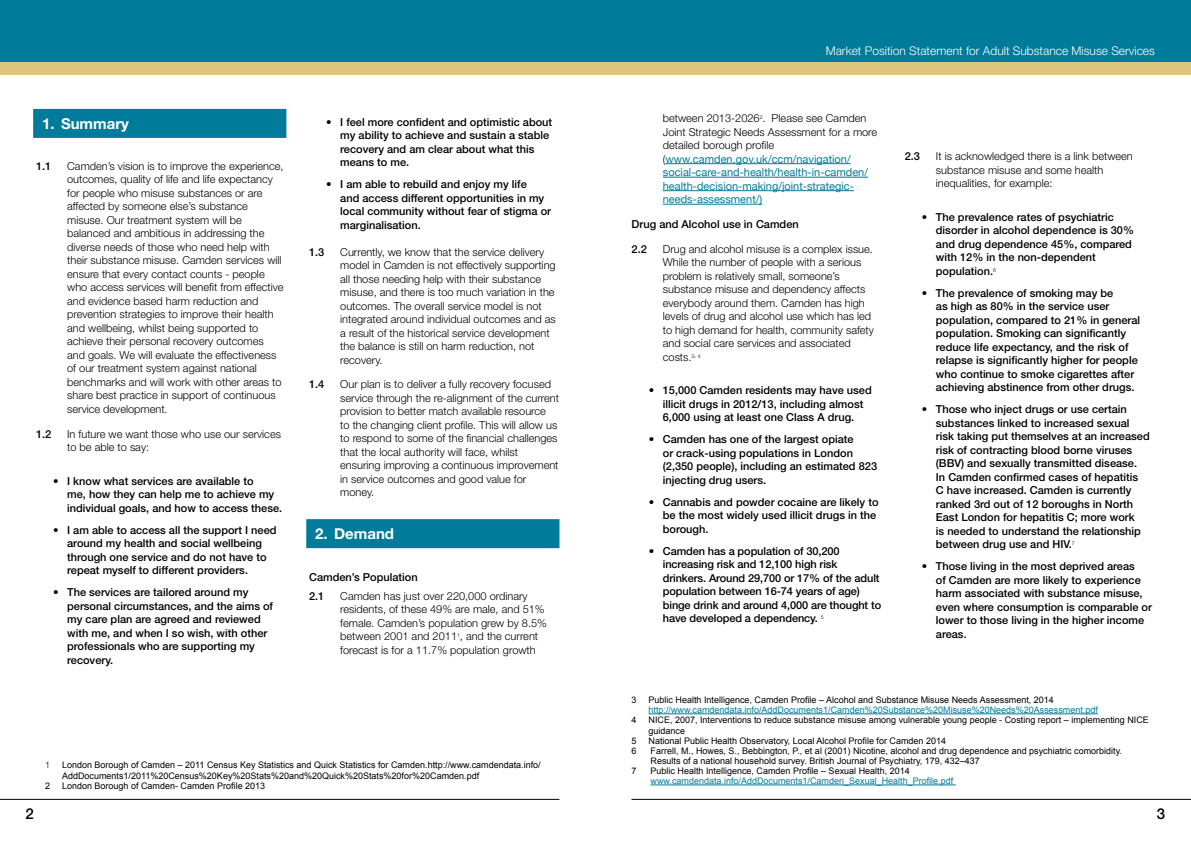
<style>
.page{position:relative;width:1191px;height:842px;background:#fff}
.page>*{position:absolute;margin:0;border:0;box-sizing:border-box;transform-origin:0 0}
.t1{font:700 15px "Helvetica Neue";color:#fff}
.t2{font:500 15px "Helvetica Neue";color:#000}
.t3{font:300 12px "Helvetica Neue";color:#fff}
.t4{font:500 11px/13.5px "Helvetica Neue";color:#000}
.t5{font:300 11px/13.5px "Helvetica Neue";color:#000}
.t6{font:11px/13.5px "Helvetica Neue";color:#007b99}
.t7{font:9px/10.4px "Arial";color:#000}
.t8{font:9px "Arial";color:#007b99}
.t9{font:300 9px "Helvetica Neue";color:#000}
.s1{font-weight:300;color:#000}
</style>
<div class="page">
<div style="left:0;top:0;width:1191px;height:75px;background:#dec77d"></div>
<div style="left:0;top:0;width:1191px;height:62px;background:#007b99"></div>
<hr style="left:631px;top:799px;width:560px;height:1px;background:#000">
<hr style="left:0;top:799px;width:559px;height:1px;background:#000">
<div style="left:33px;top:109px;width:253px;height:29px;background:#007b99"></div>
<div style="left:306px;top:519px;width:253px;height:29px;background:#007b99"></div>
<hr style="left:665px;top:163px;width:185px;height:1px;background:#007b99">
<hr style="left:663px;top:177px;width:205px;height:1px;background:#007b99">
<hr style="left:663px;top:190px;width:191px;height:1px;background:#007b99">
<hr style="left:663px;top:204px;width:99px;height:1px;background:#007b99">
<hr style="left:648px;top:713px;width:450px;height:1px;background:#007b99">
<hr style="left:650px;top:784px;width:305px;height:1px;background:#007b99">
<h1 class="t1" style="left:42px;top:114px;width:89px">1. Summary</h1>
<p class="t4" style="left:36px;top:159px;width:17px">1.1</p>
<p class="t5" style="left:67px;top:159px;width:218px">Camden’s vision is to improve the experience, outcomes, quality of life and life expectancy for people who misuse substances or are affected by someone else’s substance misuse. Our treatment system will be balanced and ambitious in addressing the diverse needs of those who need help with their substance misuse. Camden services will ensure that every contact counts - people who access services will benefit from effective and evidence based harm reduction and prevention strategies to improve their health and wellbeing, whilst being supported to achieve their personal recovery outcomes and goals. We will evaluate the effectiveness of our treatment system against national benchmarks and will work with other areas to share best practice in support of continuous service development.</p>
<p class="t4" style="left:36px;top:427px;width:17px">1.2</p>
<p class="t5" style="left:67px;top:427px;width:215px">In future we want those who use our services to be able to say:</p>
<p class="t4" style="left:67px;top:474px;width:217px;text-indent:-14px">• I know what services are available to<br>me, how they can help me to achieve my individual goals, and how to access these.</p>
<p class="t4" style="left:67px;top:523px;width:211px;text-indent:-14px">• I am able to access all the support I need around my health and social wellbeing through one service and do not have to repeat myself to different providers.</p>
<p class="t4" style="left:67px;top:585px;width:207px;text-indent:-14px">• The services are tailored around my personal circumstances, and the aims of my care plan are agreed and reviewed with me, and when I so wish, with other professionals who are supporting my recovery.</p>
<p class="t4" style="left:340px;top:115px;width:213px;text-indent:-14px">• I feel more confident and optimistic about my ability to achieve and sustain a stable recovery and am clear about what this means to me.</p>
<p class="t4" style="left:340px;top:177px;width:212px;text-indent:-14px">• I am able to rebuild and enjoy my life<br>and access different opportunities in my local community without fear of stigma or marginalisation.</p>
<p class="t4" style="left:309px;top:245px;width:17px">1.3</p>
<p class="t5" style="left:340px;top:245px;width:217px">Currently, we know that the service delivery model in Camden is not effectively supporting all those needing help with their substance misuse, and there is too much variation in the outcomes. The overall service model is not integrated around individual outcomes and as a result of the historical service development the balance is still on harm reduction, not recovery.</p>
<p class="t4" style="left:309px;top:378px;width:17px">1.4</p>
<p class="t5" style="left:340px;top:377px;width:220px">Our plan is to deliver a fully recovery focused service through the re-alignment of the current provision to better match available resource<br>to the changing client profile. This will allow us to respond to some of the financial challenges that the local authority will face, whilst ensuring improving a continuous improvement in service outcomes and good value for money.</p>
<h1 class="t1" style="left:315px;top:524px;width:80px">2. Demand</h1>
<p class="t4" style="left:309px;top:567px;width:110px;line-height:19.2px">Camden’s Population<br>2.1</p>
<p class="t5" style="left:340px;top:589px;width:208px">Camden has just over 220,000 ordinary residents, of these 49% are male, and 51% female. Camden’s population grew by 8.5% between 2001 and 2011<sup>1</sup>, and the current forecast is for a 11.7% population growth</p>
<p class="t9" style="left:45px;top:760px;width:7px">1</p>
<p class="t7" style="left:62px;top:760px;width:480px">London Borough of Camden – 2011 Census Key Statistics and Quick Statistics for Camden.http://www.camdendata.info/<br>AddDocuments1/2011%20Census%20Key%20Stats%20and%20Quick%20Stats%20for%20Camden.pdf</p>
<p class="t7" style="left:45px;top:781px;width:7px">2</p>
<p class="t7" style="left:62px;top:781px;width:205px">London Borough of Camden- Camden Profile 2013</p>
<p class="t3" style="left:825px;top:43px;width:331px">Market Position Statement for Adult Substance Misuse Services</p>
<p class="t6" style="left:663px;top:112px;width:216px"><span class="s1">between 2013-2026</span><sup>2</sup><span class="s1">. Please see Camden Joint Strategic Needs Assessment for a more detailed borough profile (</span>www.camden.gov.uk/ccm/navigation/ social-care-and-health/health-in-camden/ health-decision-making/joint-strategic&shy;needs-assessment/)</p>
<p class="t4" style="left:631px;top:217px;width:169px">Drug and Alcohol use in Camden</p>
<p class="t4" style="left:631px;top:242px;width:17px">2.2</p>
<p class="t5" style="left:663px;top:242px;width:213px">Drug and alcohol misuse is a complex issue.<br>While the number of people with a serious problem is relatively small, someone’s substance misuse and dependency affects everybody around them. Camden has high levels of drug and alcohol use which has led to high demand for health, community safety and social care services and associated costs.<sup>3</sup><sup>,</sup> <sup>4</sup></p>
<p class="t4" style="left:649px;top:383px;width:224px;text-align:center">• 15,000 Camden residents may have used illicit drugs in 2012/13, including almost<br>6,000 using at least one Class A drug.</p>
<p class="t4" style="left:663px;top:432px;width:216px;text-indent:-14px">• Camden has one of the largest opiate<br>or crack-using populations in London (2,350 people), including an estimated 823 injecting drug users.</p>
<p class="t4" style="left:663px;top:495px;width:217px;text-indent:-14px">• Cannabis and powder cocaine are likely to be the most widely used illicit drugs in the borough.</p>
<p class="t4" style="left:663px;top:544px;width:220px;text-indent:-14px">• Camden has a population of 30,200 increasing risk and 12,100 high risk drinkers. Around 29,700 or 17% of the adult population between 16-74 years of age) binge drink and around 4,000 are thought to have developed a dependency. <sup>5</sup></p>
<p class="t4" style="left:904px;top:150px;width:17px">2.3</p>
<p class="t5" style="left:936px;top:149px;width:198px">It is acknowledged there is a link between substance misuse and some health inequalities, for example:</p>
<p class="t4" style="left:936px;top:210px;width:200px;text-indent:-14px">• The prevalence rates of psychiatric disorder in alcohol dependence is 30% and drug dependence 45%, compared with 12% in the non-dependent population.<sup>6</sup></p>
<p class="t4" style="left:936px;top:286px;width:206px;text-indent:-14px">• The prevalence of smoking may be<br>as high as 80% in the service user population, compared to 21% in general population. Smoking can significantly reduce life expectancy, and the risk of relapse is significantly higher for people who continue to smoke cigarettes after achieving abstinence from other drugs.</p>
<p class="t4" style="left:936px;top:402px;width:215px;text-indent:-14px">• Those who inject drugs or use certain substances linked to increased sexual risk taking put themselves at an increased risk of contracting blood borne viruses (BBV) and sexually transmitted disease.<br>In Camden confirmed cases of hepatitis<br>C have increased. Camden is currently ranked 3rd out of 12 boroughs in North East London for hepatitis C; more work<br>is needed to understand the relationship between drug use and HIV.<sup>7</sup></p>
<p class="t4" style="left:936px;top:559px;width:218px;text-indent:-14px">• Those living in the most deprived areas<br>of Camden are more likely to experience harm associated with substance misuse, even where consumption is comparable or lower to those living in the higher income areas.</p>
<p class="t7" style="left:631px;top:694px;width:7px">3</p>
<p class="t7" style="left:648px;top:694px;width:407px">Public Health Intelligence, Camden Profile – Alcohol and Substance Misuse Needs Assessment, 2014</p>
<p class="t8" style="left:648px;top:704px;width:451px">http://www.camdendata.info/AddDocuments1/Camden%20Substance%20Misuse%20Needs%20Assessment.pdf</p>
<p class="t7" style="left:631px;top:715px;width:7px">4</p>
<p class="t7" style="left:648px;top:715px;width:502px">NICE, 2007, Interventions to reduce substance misuse among vulnerable young people - Costing report – implementing NICE guidance</p>
<p class="t7" style="left:631px;top:736px;width:7px">5</p>
<p class="t7" style="left:648px;top:736px;width:299px">National Public Health Observatory, Local Alcohol Profile for Camden 2014</p>
<p class="t7" style="left:631px;top:746px;width:7px">6</p>
<p class="t7" style="left:650px;top:746px;width:473px;line-height:10px">Farrell, M., Howes, S., Bebbington, P., et al (2001) Nicotine, alcohol and drug dependence and psychiatric comorbidity.<br>Results of a national household survey. British Journal of Psychiatry, 179, 432–437</p>
<p class="t7" style="left:631px;top:766px;width:7px">7</p>
<p class="t7" style="left:650px;top:766px;width:261px">Public Health Intelligence, Camden Profile – Sexual Health, 2014</p>
<p class="t8" style="left:650px;top:775px;width:304px">www.camdendata.info/AddDocuments1/Camden_Sexual_Health_Profile,pdf</p>
<h1 class="t2" style="left:26px;top:805px;width:10px">2</h1>
<h1 class="t2" style="left:1157px;top:805px;width:10px">3</h1>
</div>
